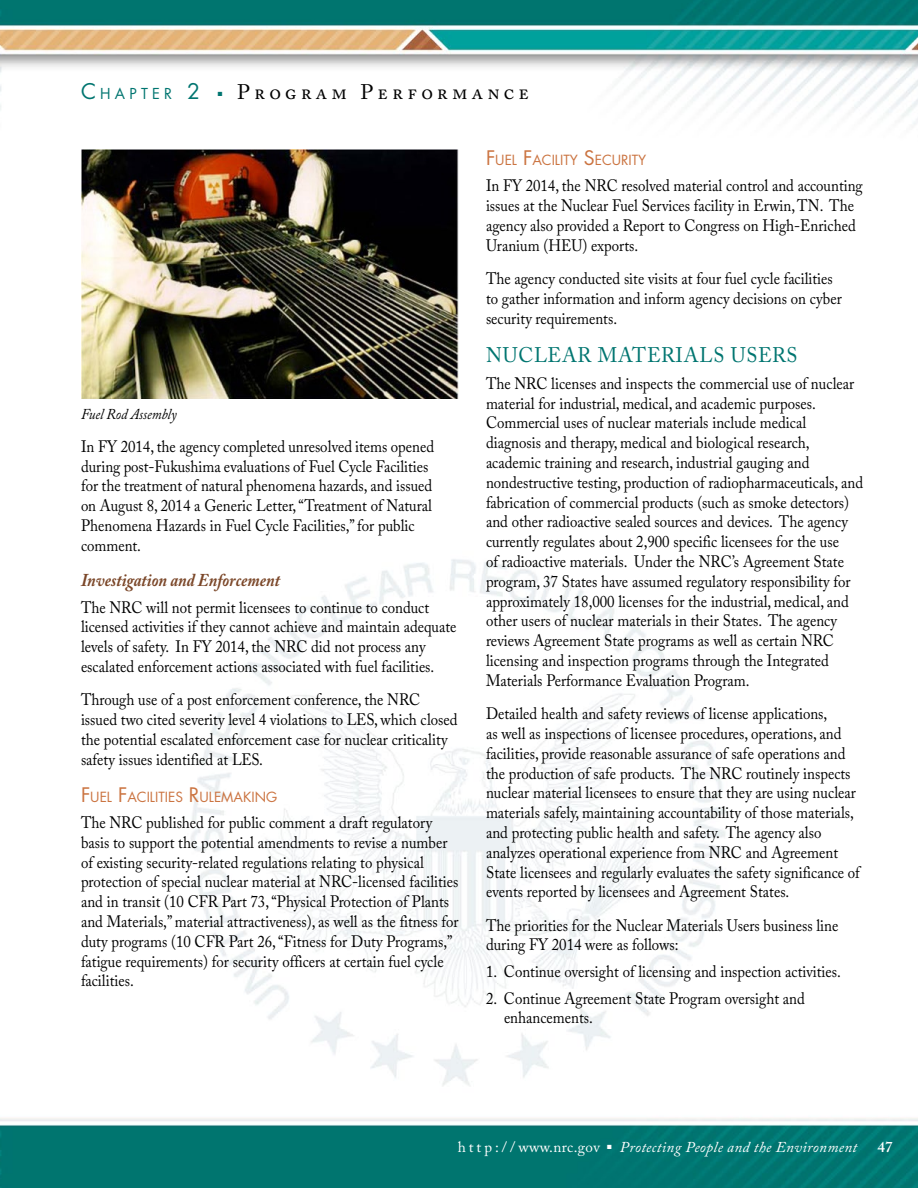
<style>
.page{position:relative;width:918px;height:1188px;background:#fff}
.page>*{position:absolute;margin:0;border:0;box-sizing:border-box;transform-origin:0 0}
.t1{font:21px "Adobe Caslon Pro";letter-spacing:.04em;color:#007570;scale:.95 1}
.t2{font:21px "Adobe Caslon Pro";letter-spacing:.2em;color:#000}
.t3{font:italic 700 18px "Adobe Caslon Pro";color:#7b4729;scale:.9 1}
.BODY{font:16.5px/19.8px "Adobe Caslon Pro";color:#000;scale:.9 1}
.t4{font:italic 15px "Adobe Caslon Pro";letter-spacing:.025em;color:#fff}
.t5{font:15px "Adobe Caslon Pro";letter-spacing:.025em;color:#fff}
.BODY-2{font:italic 15px "Adobe Caslon Pro";color:#000;scale:.9 1}
.t6{font:600 15px "Adobe Caslon Pro";color:#fff}
.t7{font:14.7px "Futura";letter-spacing:.285em;color:#007570}
.t8{font:13.65px "Futura";color:#cb7441}
.s1{font-size:21px}
.s2{color:#007570}
.s3{font-size:19.5px}
</style>
<div class="page">
<img style="left:0;top:0;width:918px;height:1188px">
<img style="left:81px;top:149px;width:378px;height:250px">
<p class="t7" style="left:81px;top:83px;width:120px"><span class="s1">C</span>HAPTER <span class="s1">2</span></p>
<p class="t2" style="left:218px;top:79px;width:313px"><span class="s2">■</span> Program Performance</p>
<p class="BODY-2" style="left:81px;top:405px;width:108px">Fuel Rod Assembly</p>
<p class="BODY" style="left:81px;top:436px;width:394px">In FY 2014, the agency completed unresolved items opened during post-Fukushima evaluations of Fuel Cycle Facilities for the treatment of natural phenomena hazards, and issued on August 8, 2014 a Generic Letter, “Treatment of Natural Phenomena Hazards in Fuel Cycle Facilities,” for public comment.</p>
<h4 class="t3" style="left:81px;top:569px;width:223px">Investigation and Enforcement</h4>
<p class="BODY" style="left:81px;top:597px;width:419px">The NRC will not permit licensees to continue to conduct licensed activities if they cannot achieve and maintain adequate levels of safety. In FY 2014, the NRC did not process any escalated enforcement actions associated with fuel facilities.</p>
<p class="BODY" style="left:81px;top:690px;width:420px">Through use of a post enforcement conference, the NRC issued two cited severity level 4 violations to LES, which closed the potential escalated enforcement case for nuclear criticality safety issues identified at LES.</p>
<h3 class="t8" style="left:81px;top:787px;width:198px"><span class="s3">F</span> UEL <span class="s3">F</span>ACILITIES <span class="s3">R</span>ULEMAKING</h3>
<p class="BODY" style="left:81px;top:812px;width:421px">The NRC published for public comment a draft regulatory basis to support the potential amendments to revise a number of existing security-related regulations relating to physical protection of special nuclear material at NRC-licensed facilities and in transit (10 CFR Part 73, “Physical Protection of Plants and Materials,” material attractiveness), as well as the fitness for duty programs (10 CFR Part 26, “Fitness for Duty Programs,” fatigue requirements) for security officers at certain fuel cycle facilities.</p>
<h3 class="t8" style="left:486px;top:150px;width:162px"><span class="s3">F</span>UEL <span class="s3">F</span>ACILITY <span class="s3">S</span>ECURITY</h3>
<p class="BODY" style="left:486px;top:176px;width:420px">In FY 2014, the NRC resolved material control and accounting issues at the Nuclear Fuel Services facility in Erwin, TN. The agency also provided a Report to Congress on High-Enriched Uranium (HEU) exports.</p>
<p class="BODY" style="left:486px;top:268px;width:397px">The agency conducted site visits at four fuel cycle facilities to gather information and inform agency decisions on cyber security requirements.</p>
<h2 class="t1" style="left:486px;top:343px;width:329px">NUCLEAR MATERIALS USERS</h2>
<p class="BODY" style="left:486px;top:373px;width:420px">The NRC licenses and inspects the commercial use of nuclear material for industrial, medical, and academic purposes.<br>Commercial uses of nuclear materials include medical diagnosis and therapy, medical and biological research, academic training and research, industrial gauging and nondestructive testing, production of radiopharmaceuticals, and fabrication of commercial products (such as smoke detectors) and other radioactive sealed sources and devices. The agency currently regulates about 2,900 specific licensees for the use<br>of radioactive materials. Under the NRC’s Agreement State program, 37 States have assumed regulatory responsibility for approximately 18,000 licenses for the industrial, medical, and other users of nuclear materials in their States. The agency reviews Agreement State programs as well as certain NRC licensing and inspection programs through the Integrated Materials Performance Evaluation Program.</p>
<p class="BODY" style="left:486px;top:704px;width:419px">Detailed health and safety reviews of license applications,<br>as well as inspections of licensee procedures, operations, and facilities, provide reasonable assurance of safe operations and the production of safe products. The NRC routinely inspects nuclear material licensees to ensure that they are using nuclear materials safely, maintaining accountability of those materials, and protecting public health and safety. The agency also analyzes operational experience from NRC and Agreement State licensees and regularly evaluates the safety significance of events reported by licensees and Agreement States.</p>
<p class="BODY" style="left:486px;top:915px;width:393px">The priorities for the Nuclear Materials Users business line during FY 2014 were as follows:</p>
<p class="BODY" style="left:486px;top:961px;width:396px">1. Continue oversight of licensing and inspection activities.</p>
<p class="BODY" style="left:504px;top:988px;width:336px;text-indent:-18px">2. Continue Agreement State Program oversight and enhancements.</p>
<p class="t5" style="left:458px;top:1138px;width:144px">h t t p : / / www.nrc.gov</p>
<p class="t4" style="left:607px;top:1138px;width:252px">■ Protecting People and the Environment</p>
<p class="t6" style="left:878px;top:1138px;width:16px">47</p>
</div>
